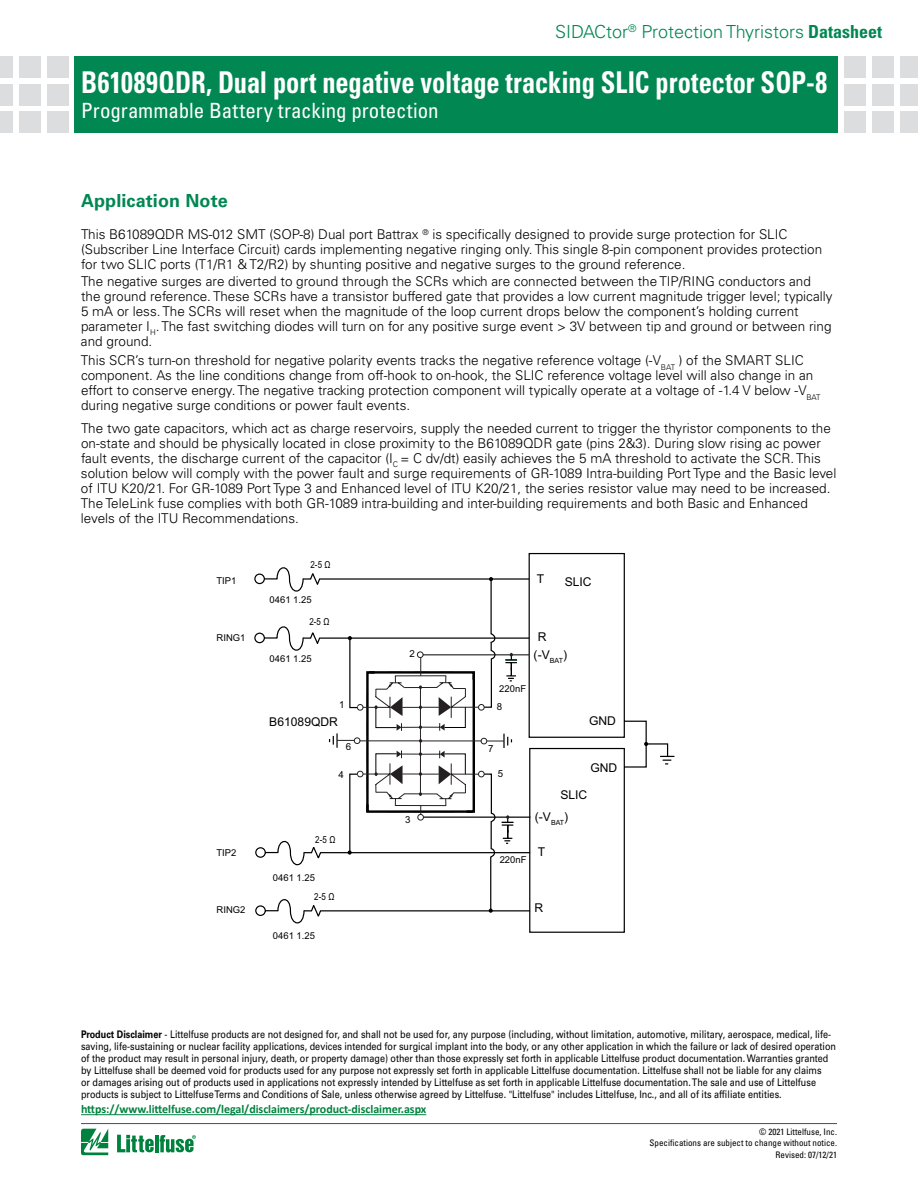
<style>
.page{position:relative;width:918px;height:1188px;background:#fff}
.page>*{position:absolute;margin:0;border:0;box-sizing:border-box;transform-origin:0 0}
.t1{font:700 condensed 30px "Univers LT Std";color:#fff;scale:.88 1}
.t2{font:condensed 21px "Univers LT Std";color:#fff}
.t3{font:300 18px "Univers LT Std";color:#008752}
.t4{font:700 18px "Univers LT Std";letter-spacing:.005em;color:#008752}
.t5{font:300 13.5px/15px "Univers LT Std";color:#000}
.t6{font:12.15px "Arial";color:#000}
.t7{font:700 12px "Calibri";letter-spacing:-.005em;color:#00823f}
.t8{font:10.5px/12px "Univers LT Std";color:#000;scale:.86 1}
.t9{font:9.75px "Arial Narrow";color:#000}
.t10{font:9.75px "Arial";color:#000}
.t11{font:9.45px "Arial";color:#000}
.t12{font:condensed 9px/10.8px "Univers LT Std";color:#000;text-align:right}
.s1{font-weight:700;font-stretch:condensed}
.s2{font-weight:700}
</style>
<div class="page">
<div style="left:845px;top:56px;width:21px;height:21px;background:#dcddde"></div>
<div style="left:845px;top:84px;width:21px;height:21px;background:#dcddde"></div>
<div style="left:845px;top:112px;width:21px;height:21px;background:#dcddde"></div>
<div style="left:872px;top:56px;width:22px;height:21px;background:#dcddde"></div>
<div style="left:872px;top:84px;width:22px;height:21px;background:#dcddde"></div>
<div style="left:872px;top:112px;width:22px;height:21px;background:#dcddde"></div>
<div style="left:900px;top:56px;width:18px;height:21px;background:#dcddde"></div>
<div style="left:900px;top:84px;width:18px;height:21px;background:#dcddde"></div>
<div style="left:900px;top:112px;width:18px;height:21px;background:#dcddde"></div>
<div style="left:75px;top:56px;width:763px;height:77px;background:#008752"></div>
<div style="left:47px;top:56px;width:21px;height:21px;background:#dcddde"></div>
<div style="left:47px;top:84px;width:21px;height:21px;background:#dcddde"></div>
<div style="left:47px;top:112px;width:21px;height:21px;background:#dcddde"></div>
<div style="left:19px;top:56px;width:21px;height:21px;background:#dcddde"></div>
<div style="left:19px;top:84px;width:21px;height:21px;background:#dcddde"></div>
<div style="left:19px;top:112px;width:21px;height:21px;background:#dcddde"></div>
<div style="left:0;top:56px;width:13px;height:21px;background:#dcddde"></div>
<div style="left:0;top:84px;width:13px;height:21px;background:#dcddde"></div>
<div style="left:0;top:112px;width:13px;height:21px;background:#dcddde"></div>
<hr style="left:81px;top:1123px;width:756px;height:1px;background:#4d4d4f">
<svg style="left:81px;top:1129px;width:27px;height:26px"></svg>
<hr style="left:155px;top:1135px;width:3px;height:17px;background:#00823f">
<svg style="left:160px;top:1135px;width:36px;height:18px"></svg>
<svg style="left:117px;top:1135px;width:37px;height:17px"></svg>
<svg style="left:277px;top:553px;width:397px;height:380px"></svg>
<svg style="left:254px;top:572px;width:276px;height:69px"></svg>
<svg style="left:644px;top:742px;width:4px;height:4px"></svg>
<svg style="left:255px;top:577px;width:276px;height:351px"></svg>
<hr style="left:81px;top:1114px;width:345px;height:1px;background:#00823f">
<h3 class="t3" style="left:555px;top:21px;width:329px">SIDACtor<sup>®</sup> Protection Thyristors <span class="s1">Datasheet</span></h3>
<h1 class="t1" style="left:81px;top:64px;width:849px">B61089QDR, Dual port negative voltage tracking SLIC protector SOP-8</h1>
<h2 class="t2" style="left:81px;top:97px;width:359px">Programmable Battery tracking protection</h2>
<h3 class="t4" style="left:81px;top:191px;width:148px">Application Note</h3>
<p class="t5" style="left:81px;top:227px;width:743px">This B61089QDR MS-012 SMT (SOP-8) Dual port Battrax <sup>®</sup> is specifically designed to provide surge protection for SLIC (Subscriber Line Interface Circuit) cards implementing negative ringing only. This single 8-pin component provides protection for two SLIC ports (T1/R1 &amp; T2/R2) by shunting positive and negative surges to the ground reference.</p>
<p class="t5" style="left:81px;top:273px;width:753px">The negative surges are diverted to ground through the SCRs which are connected between the TIP/RING conductors and the ground reference. These SCRs have a transistor buffered gate that provides a low current magnitude trigger level; typically 5 mA or less. The SCRs will reset when the magnitude of the loop current drops below the component’s holding current parameter I<sub>H</sub>. The fast switching diodes will turn on for any positive surge event &gt; 3V between tip and ground or between ring and ground.</p>
<p class="t5" style="left:81px;top:353px;width:741px">This SCR’s turn-on threshold for negative polarity events tracks the negative reference voltage (-V<sub>BAT</sub> ) of the SMART SLIC component. As the line conditions change from off-hook to on-hook, the SLIC reference voltage level will also change in an effort to conserve energy. The negative tracking protection component will typically operate at a voltage of -1.4 V below -V<sub>BAT </sub>during negative surge conditions or power fault events.</p>
<p class="t5" style="left:81px;top:420px;width:757px">The two gate capacitors, which act as charge reservoirs, supply the needed current to trigger the thyristor components to the on-state and should be physically located in close proximity to the B61089QDR gate (pins 2&amp;3). During slow rising ac power fault events, the discharge current of the capacitor (I<sub>C</sub> = C dv/dt) easily achieves the 5 mA threshold to activate the SCR. This solution below will comply with the power fault and surge requirements of GR-1089 Intra-building Port Type and the Basic level of ITU K20/21. For GR-1089 Port Type 3 and Enhanced level of ITU K20/21, the series resistor value may need to be increased.<br>The TeleLink fuse complies with both GR-1089 intra-building and inter-building requirements and both Basic and Enhanced levels of the ITU Recommendations.</p>
<p class="t9" style="left:310px;top:558px;width:22px">2-5 Ω</p>
<p class="t11" style="left:217px;top:574px;width:21px">TIP1</p>
<p class="t6" style="left:537px;top:570px;width:9px">T</p>
<p class="t6" style="left:565px;top:573px;width:28px">SLIC</p>
<p class="t11" style="left:270px;top:593px;width:44px">0461 1.25</p>
<p class="t9" style="left:309px;top:614px;width:22px">2-5 Ω</p>
<p class="t11" style="left:217px;top:631px;width:30px">RING1</p>
<p class="t6" style="left:538px;top:629px;width:10px">R</p>
<p class="t11" style="left:270px;top:652px;width:44px">0461 1.25</p>
<p class="t10" style="left:409px;top:647px;width:7px">2</p>
<p class="t6" style="left:534px;top:646px;width:35px">(-V<sub>BAT</sub>)</p>
<p class="t11" style="left:499px;top:682px;width:28px">220nF</p>
<p class="t10" style="left:339px;top:698px;width:7px">1</p>
<p class="t10" style="left:497px;top:700px;width:7px">8</p>
<p class="t10" style="left:346px;top:740px;width:7px">6</p>
<p class="t10" style="left:488px;top:741px;width:7px">7</p>
<p class="t6" style="left:269px;top:714px;width:70px">B61089QDR</p>
<p class="t10" style="left:339px;top:768px;width:7px">4</p>
<p class="t10" style="left:498px;top:767px;width:7px">5</p>
<p class="t6" style="left:589px;top:712px;width:28px">GND</p>
<p class="t6" style="left:590px;top:760px;width:28px">GND</p>
<p class="t6" style="left:560px;top:786px;width:28px">SLIC</p>
<p class="t10" style="left:405px;top:813px;width:7px">3</p>
<p class="t6" style="left:535px;top:809px;width:35px">(-V<sub>BAT</sub>)</p>
<p class="t9" style="left:315px;top:833px;width:22px">2-5 Ω</p>
<p class="t11" style="left:217px;top:846px;width:21px">TIP2</p>
<p class="t11" style="left:500px;top:853px;width:28px">220nF</p>
<p class="t6" style="left:538px;top:844px;width:9px">T</p>
<p class="t11" style="left:273px;top:871px;width:44px">0461 1.25</p>
<p class="t9" style="left:314px;top:890px;width:22px">2-5 Ω</p>
<p class="t11" style="left:217px;top:903px;width:30px">RING2</p>
<p class="t6" style="left:534px;top:900px;width:10px">R</p>
<p class="t11" style="left:273px;top:929px;width:44px">0461 1.25</p>
<p class="t8" style="left:81px;top:1028px;width:880px"><span class="s2">Product Disclaimer</span> - Littelfuse products are not designed for, and shall not be used for, any purpose (including, without limitation, automotive, military, aerospace, medical, life&shy;saving, life-sustaining or nuclear facility applications, devices intended for surgical implant into the body, or any other application in which the failure or lack of desired operation of the product may result in personal injury, death, or property damage) other than those expressly set forth in applicable Littelfuse product documentation. Warranties granted by Littelfuse shall be deemed void for products used for any purpose not expressly set forth in applicable Littelfuse documentation. Littelfuse shall not be liable for any claims<br>or damages arising out of products used in applications not expressly intended by Littelfuse as set forth in applicable Littelfuse documentation. The sale and use of Littelfuse products is subject to Littelfuse Terms and Conditions of Sale, unless otherwise agreed by Littelfuse. "Littelfuse" includes Littelfuse, Inc., and all of its affiliate entities.</p>
<p class="t7" style="left:81px;top:1101px;width:347px">https://www.littelfuse.com/legal/disclaimers/product-disclaimer.aspx</p>
<p class="t12" style="left:650px;top:1126px;width:189px">© 2021 Littelfuse, Inc.<br>Specifications are subject to change without notice.</p>
<p class="t12" style="left:776px;top:1149px;width:63px">Revised: 07/12/21</p>
</div>
